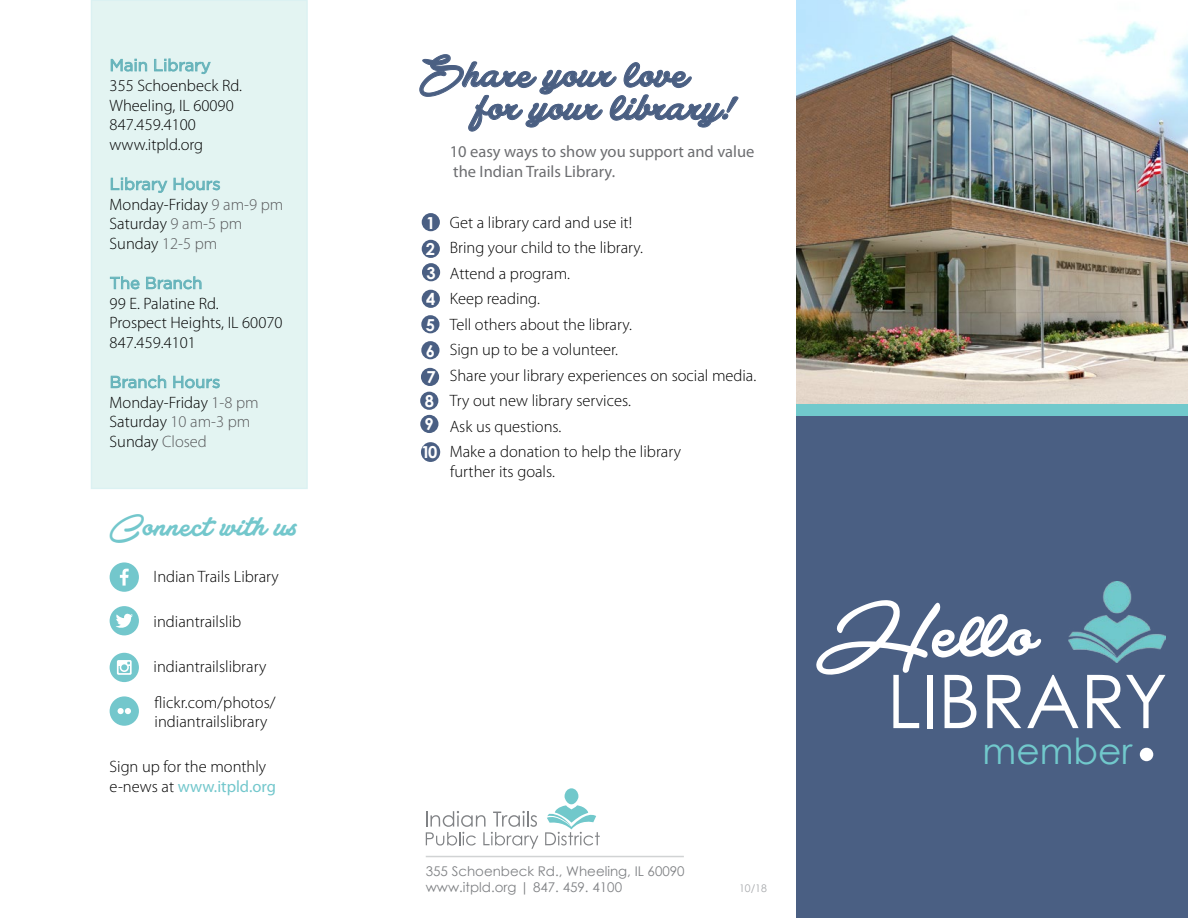
<style>
.page{position:relative;width:1188px;height:918px;background:#fff}
.page>*{position:absolute;margin:0;border:0;box-sizing:border-box;transform-origin:0 0}
.t1{font:81px "Atelas Personal Use Only";color:#fff}
.t2{font:74.1px "Century Gothic";color:#fff}
.t3{font:46.5px/33px "Atelas Personal Use Only";color:#4a5f82}
.t4{font:36px "Century Gothic";color:#71c9cc}
.t5{font:34.5px "Atelas Personal Use Only";color:#73c7cc}
.t6{font:300 16.5px/19.8px "Myriad Pro";color:#000}
.t7{font:16.5px/19.8px "Myriad Pro";color:#6d6e71}
.t8{font:16.5px "Gotham";color:#67b4bb}
.t9{font:700 16.5px/26.1px "Century Gothic";color:#fff}
.t10{font:13.35px/16px "Century Gothic";color:#808285}
.t11{font:10.5px "Century Gothic";color:#a7a9ac}
.s1{color:#58595b}
.s2{font-weight:400;color:#73c7cc}
</style>
<div class="page">
<img style="left:796px;top:0;width:392px;height:404px">
<div style="left:796px;top:415px;width:392px;height:503px;background:#4a5f83"></div>
<div style="left:91px;top:0;width:217px;height:489px;background:#e3f4f2"></div>
<div style="left:1140px;top:748px;width:13px;height:13px;background:#fff;border-radius:50%"></div>
<svg style="left:111px;top:59px;width:36px;height:12px"></svg>
<svg style="left:154px;top:59px;width:57px;height:15px"></svg>
<svg style="left:111px;top:177px;width:56px;height:16px"></svg>
<svg style="left:174px;top:178px;width:46px;height:12px"></svg>
<svg style="left:110px;top:276px;width:30px;height:13px"></svg>
<svg style="left:146px;top:276px;width:56px;height:13px"></svg>
<svg style="left:111px;top:375px;width:55px;height:13px"></svg>
<svg style="left:173px;top:376px;width:47px;height:12px"></svg>
<div style="left:796px;top:404px;width:392px;height:12px;background:#71c9cc"></div>
<div style="left:110px;top:562px;width:29px;height:30px;background:#73c7cc;border-radius:50%"></div>
<svg style="left:120px;top:568px;width:9px;height:18px"></svg>
<div style="left:110px;top:653px;width:29px;height:29px;background:#73c7cc;border-radius:50%"></div>
<svg style="left:117px;top:660px;width:15px;height:15px"></svg>
<div style="left:110px;top:696px;width:29px;height:30px;background:#73c7cc;border-radius:50%"></div>
<svg style="left:118px;top:708px;width:13px;height:6px"></svg>
<div style="left:110px;top:606px;width:29px;height:29px;background:#73c7cc;border-radius:50%"></div>
<svg style="left:116px;top:613px;width:17px;height:15px"></svg>
<hr style="left:426px;top:856px;width:258px;height:1px;background:#d1d3d4">
<svg style="left:419px;top:54px;width:320px;height:78px"></svg>
<div style="left:422px;top:213px;width:18px;height:18px;background:#4a5f83;border-radius:50%"></div>
<div style="left:422px;top:240px;width:18px;height:18px;background:#4a5f83;border-radius:50%"></div>
<div style="left:422px;top:263px;width:18px;height:18px;background:#4a5f83;border-radius:50%"></div>
<div style="left:422px;top:290px;width:18px;height:18px;background:#4a5f83;border-radius:50%"></div>
<div style="left:421px;top:315px;width:19px;height:18px;background:#4a5f83;border-radius:50%"></div>
<div style="left:421px;top:341px;width:19px;height:18px;background:#4a5f83;border-radius:50%"></div>
<div style="left:421px;top:368px;width:18px;height:18px;background:#4a5f83;border-radius:50%"></div>
<div style="left:420px;top:392px;width:18px;height:18px;background:#4a5f83;border-radius:50%"></div>
<div style="left:420px;top:415px;width:18px;height:18px;background:#4a5f83;border-radius:50%"></div>
<div style="left:421px;top:442px;width:19px;height:20px;background:#4a5f83;border-radius:50%"></div>
<img style="left:1068px;top:582px;width:97px;height:80px">
<svg style="left:426px;top:811px;width:112px;height:38px"></svg>
<svg style="left:545px;top:788px;width:55px;height:58px"></svg>
<p class="t8" style="left:110px;top:55px;width:103px">Main Library</p>
<p class="t6" style="left:110px;top:75px;width:134px">355 Schoenbeck Rd.<br>Wheeling, IL 60090<br>847.459.4100 www.itpld.org</p>
<p class="t8" style="left:110px;top:173px;width:112px">Library Hours</p>
<p class="t6" style="left:110px;top:194px;width:175px">Monday-Friday <span class="s1">9 am-9 pm<br></span>Saturday <span class="s1">9 am-5 pm<br></span>Sunday <span class="s1">12-5 pm</span></p>
<p class="t8" style="left:110px;top:272px;width:94px">The Branch</p>
<p class="t6" style="left:110px;top:293px;width:174px">99 E. Palatine Rd.<br>Prospect Heights, IL 60070<br>847.459.4101</p>
<p class="t8" style="left:110px;top:371px;width:112px">Branch Hours</p>
<p class="t6" style="left:110px;top:392px;width:151px">Monday-Friday <span class="s1">1-8 pm<br></span>Saturday <span class="s1">10 am-3 pm<br></span>Sunday <span class="s1">Closed</span></p>
<h3 class="t5" style="left:110px;top:503px;width:190px">Connect with us</h3>
<p class="t6" style="left:154px;top:566px;width:127px">Indian Trails Library</p>
<p class="t6" style="left:154px;top:611px;width:89px">indiantrailslib</p>
<p class="t6" style="left:154px;top:648px;width:124px;line-height:35.7px">indiantrailslibrary flickr.com/photos/</p>
<p class="t6" style="left:155px;top:712px;width:114px">indiantrailslibrary</p>
<p class="t6" style="left:110px;top:757px;width:168px">Sign up for the monthly e-news at <span class="s2">www.itpld.org</span></p>
<h3 class="t3" style="left:477px;top:58px;width:257px;text-indent:-57px">Share your love for your library!</h3>
<p class="t9" style="left:426px;top:210px;width:11px">1<br>2</p>
<p class="t9" style="left:426px;top:260px;width:11px;text-align:justify">3<br>4<br>5<br>6<br>7</p>
<p class="t9" style="left:424px;top:389px;width:11px;line-height:23.2px">8<br>9</p>
<p class="t9" style="left:421px;top:439px;width:18px">10</p>
<p class="t7" style="left:450px;top:141px;width:306px">10 easy ways to show you support and value the Indian Trails Library.</p>
<p class="t6" style="left:450px;top:209px;width:308px;line-height:25.5px">Get a library card and use it!<br>Bring your child to the library.<br>Attend a program.<br>Keep reading.<br>Tell others about the library.<br>Sign up to be a volunteer.<br>Share your library experiences on social media.<br>Try out new library services.<br>Ask us questions.<br>Make a donation to help the library</p>
<p class="t6" style="left:450px;top:461px;width:106px">further its goals.</p>
<p class="t10" style="left:426px;top:863px;width:260px">355 Schoenbeck Rd., Wheeling, IL 60090 www.itpld.org | 847. 459. 4100</p>
<p class="t11" style="left:739px;top:882px;width:29px">10/18</p>
<h1 class="t1" style="left:816px;top:578px;width:222px">Hello</h1>
<h2 class="t2" style="left:887px;top:656px;width:282px">LIBRARY</h2>
<h3 class="t4" style="left:983px;top:729px;width:151px">member</h3>
</div>
